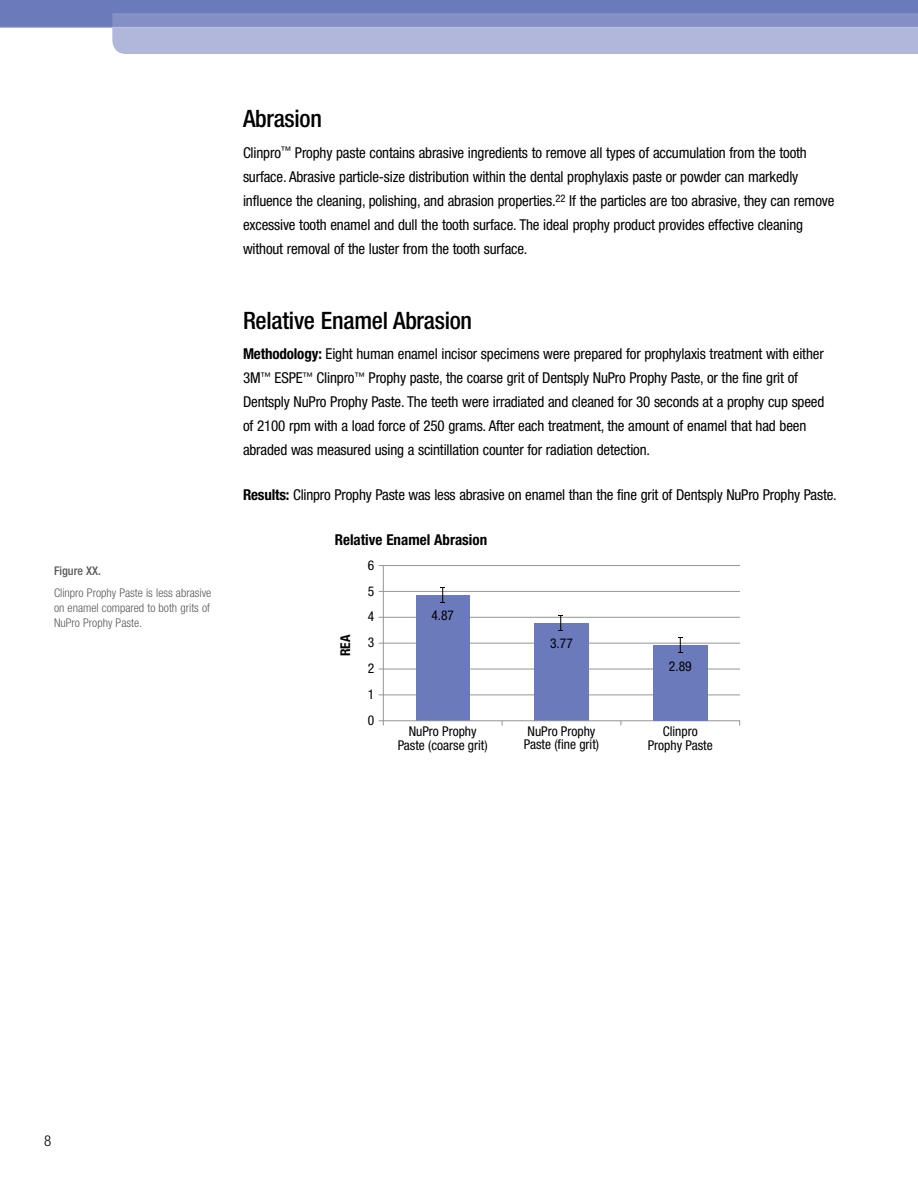
<style>
.page{position:relative;width:918px;height:1188px;background:#fff}
.page>*{position:absolute;margin:0;border:0;box-sizing:border-box;transform-origin:0 0}
.t1{font:500 condensed 24px "Helvetica Neue";letter-spacing:-.01em;color:#000}
.t2{font:condensed 15px/24px "Helvetica Neue";letter-spacing:-.01em;color:#000}
.t3{font:700 condensed 15px "Helvetica Neue";color:#000}
.t4{font:300 condensed 15px "Helvetica Neue";color:#000}
.t5{font:condensed 13.5px/13.5px "Helvetica Neue";color:#000;text-align:center}
.t6{font:700 condensed 13.5px "Helvetica Neue";color:#000}
.t7{font:300 condensed 12px/15px "Helvetica Neue";color:#58595b;text-align:justify}
.toc_1{font:500 condensed 12px "Helvetica Neue";color:#58595b}
.s1{font-weight:700}
</style>
<div class="page">
<div style="left:0;top:0;width:918px;height:28px;background:#6b7abb"></div>
<svg style="left:112px;top:13px;width:806px;height:41px;background:#a1a9d3"></svg>
<hr style="left:0;top:27px;width:918px;height:1px;background:#fff">
<hr style="left:383px;top:566px;width:1px;height:160px;background:#939598">
<hr style="left:379px;top:565px;width:361px;height:1px;background:#939598">
<hr style="left:379px;top:591px;width:361px;height:1px;background:#939598">
<hr style="left:379px;top:617px;width:361px;height:1px;background:#939598">
<hr style="left:379px;top:643px;width:361px;height:1px;background:#939598">
<hr style="left:379px;top:669px;width:361px;height:1px;background:#939598">
<hr style="left:379px;top:695px;width:361px;height:1px;background:#939598">
<div style="left:416px;top:595px;width:54px;height:126px;background:#6b7abb"></div>
<div style="left:535px;top:623px;width:54px;height:98px;background:#6b7abb"></div>
<hr style="left:379px;top:720px;width:361px;height:1px;background:#939598">
<svg style="left:440px;top:587px;width:5px;height:16px"></svg>
<svg style="left:558px;top:615px;width:5px;height:16px"></svg>
<div style="left:653px;top:645px;width:54px;height:76px;background:#6b7abb"></div>
<svg style="left:678px;top:637px;width:5px;height:16px"></svg>
<p class="toc_1" style="left:54px;top:564px;width:49px">Figure XX.</p>
<p class="t7" style="left:54px;top:585px;width:159px">Clinpro Prophy Paste is less abrasive on enamel compared to both grits of NuPro Prophy Paste.</p>
<p class="t1" style="left:243px;top:104px;width:81px">Abrasion</p>
<p class="t2" style="left:243px;top:140px;width:593px">Clinpro<sup>™</sup> Prophy paste contains abrasive ingredients to remove all types of accumulation from the tooth surface. Abrasive particle-size distribution within the dental prophylaxis paste or powder can markedly influence the cleaning, polishing, and abrasion properties.<sup>22</sup> If the particles are too abrasive, they can remove excessive tooth enamel and dull the tooth surface. The ideal prophy product provides effective cleaning without removal of the luster from the tooth surface.</p>
<p class="t1" style="left:243px;top:306px;width:231px">Relative Enamel Abrasion</p>
<p class="t2" style="left:243px;top:342px;width:583px"><span class="s1">Methodology:</span> Eight human enamel incisor specimens were prepared for prophylaxis treatment with either 3M<sup>™</sup> ESPE<sup>™</sup> Clinpro<sup>™</sup> Prophy paste, the coarse grit of Dentsply NuPro Prophy Paste, or the fine grit of Dentsply NuPro Prophy Paste. The teeth were irradiated and cleaned for 30 seconds at a prophy cup speed of 2100 rpm with a load force of 250 grams. After each treatment, the amount of enamel that had been abraded was measured using a scintillation counter for radiation detection.</p>
<p class="t2" style="left:243px;top:482px;width:595px"><span class="s1">Results:</span> Clinpro Prophy Paste was less abrasive on enamel than the fine grit of Dentsply NuPro Prophy Paste.</p>
<p class="t3" style="left:383px;top:433px;width:153px">Relative Enamel Abrasion</p>
<p class="t3" style="left:335px;top:531px;width:154px">Relative Enamel Abrasion</p>
<p class="t6" style="left:337px;top:656px;width:23px;rotate:-90deg">REA</p>
<p class="t5" style="left:368px;top:552px;width:8px;line-height:25.8px;text-align:left">6<br>5</p>
<p class="t5" style="left:368px;top:610px;width:8px">4</p>
<p class="t5" style="left:368px;top:630px;width:8px;line-height:25.8px;text-align:justify">3<br>2<br>1</p>
<p class="t5" style="left:368px;top:713px;width:8px">0</p>
<p class="t5" style="left:431px;top:609px;width:24px">4.87</p>
<p class="t5" style="left:550px;top:637px;width:24px">3.77</p>
<p class="t5" style="left:398px;top:725px;width:91px">NuPro Prophy<br>Paste (coarse grit)</p>
<p class="t5" style="left:524px;top:724px;width:77px;text-align:left">NuPro Prophy<br>Paste (fine grit)</p>
<p class="t5" style="left:669px;top:659px;width:24px">2.89</p>
<p class="t5" style="left:648px;top:725px;width:66px">Clinpro<br>Prophy Paste</p>
<p class="t4" style="left:44px;top:1132px;width:9px">8</p>
</div>
